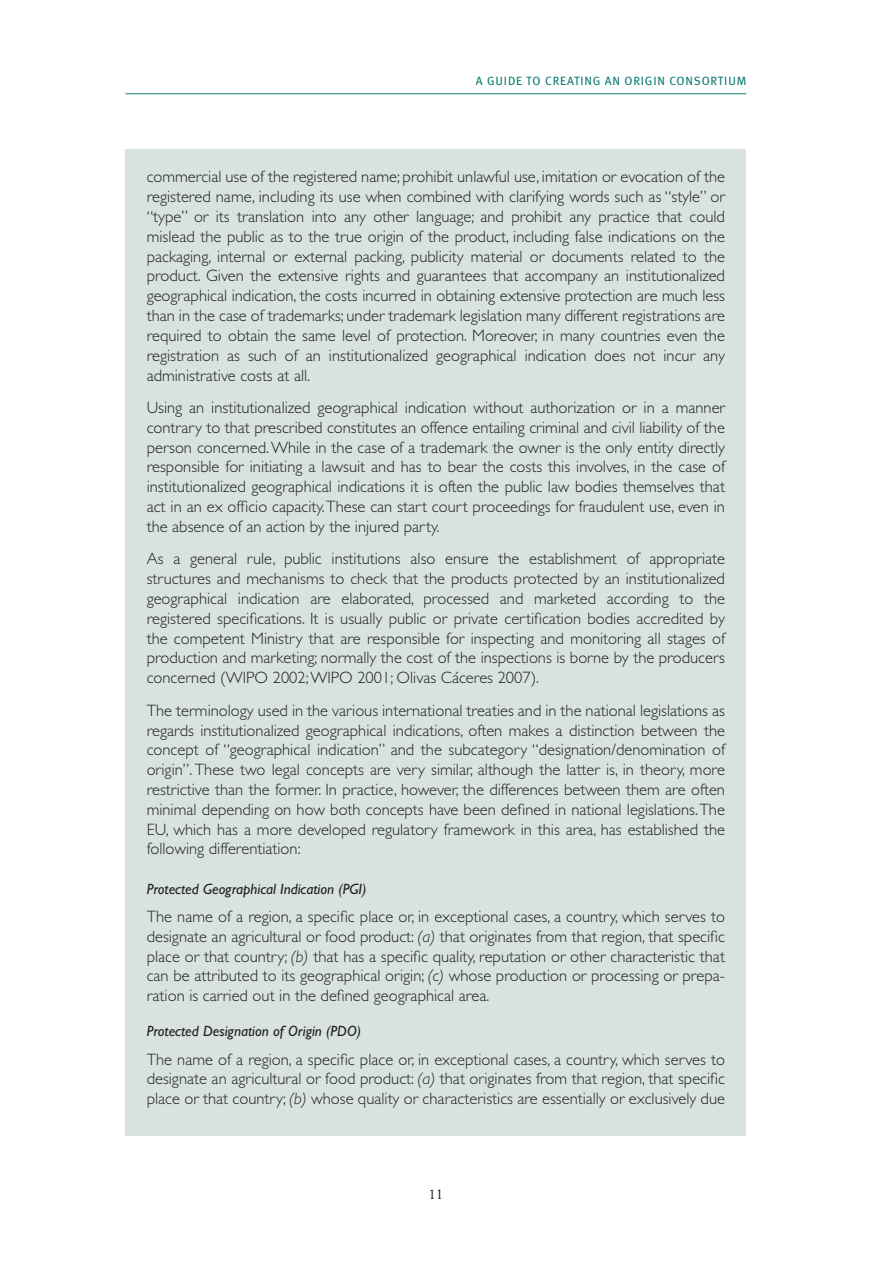
<style>
.page{position:relative;width:893px;height:1263px;background:#fff}
.page>*{position:absolute;margin:0;border:0;box-sizing:border-box;transform-origin:0 0}
.t1{font:300 16.5px/19.8px "Gill Sans";color:#231f20;text-align:justify}
.t2{font:italic 15px "Gill Sans";color:#231f20}
.t3{font:15px "Adobe Garamond Pro";color:#231f20}
.t4{font:12px "Meta Book LF";letter-spacing:.07em;color:#117f71}
.s1{font-style:italic}
</style>
<div class="page">
<hr style="left:125px;top:93px;width:621px;height:1px;background:#117f71">
<div style="left:125px;top:149px;width:621px;height:986px;background:#d8e3e1"></div>
<p class="t4" style="left:476px;top:74px;width:272px">A GUIDE TO CREATING AN ORIGIN CONSORTIUM</p>
<p class="t1" style="left:147px;top:167px;width:580px">commercial use of the registered name; prohibit unlawful use, imitation or evocation of the registered name, including its use when combined with clarifying words such as “style” or “type” or its translation into any other language; and prohibit any practice that could mislead the public as to the true origin of the product, including false indications on the packaging, internal or external packing, publicity material or documents related to the product. Given the extensive rights and guarantees that accompany an institutionalized geographical indication, the costs incurred in obtaining extensive protection are much less than in the case of trademarks; under trademark legislation many different registrations are required to obtain the same level of protection. Moreover, in many countries even the registration as such of an institutionalized geographical indication does not incur any administrative costs at all.</p>
<p class="t1" style="left:147px;top:398px;width:580px">Using an institutionalized geographical indication without authorization or in a manner contrary to that prescribed constitutes an offence entailing criminal and civil liability of the person concerned. While in the case of a trademark the owner is the only entity directly responsible for initiating a lawsuit and has to bear the costs this involves, in the case of institutionalized geographical indications it is often the public law bodies themselves that act in an ex officio capacity. These can start court proceedings for fraudulent use, even in the absence of an action by the injured party.</p>
<p class="t1" style="left:147px;top:549px;width:580px">As a general rule, public institutions also ensure the establishment of appropriate structures and mechanisms to check that the products protected by an institutionalized geographical indication are elaborated, processed and marketed according to the registered specifications. It is usually public or private certification bodies accredited by the competent Ministry that are responsible for inspecting and monitoring all stages of production and marketing; normally the cost of the inspections is borne by the producers concerned (WIPO 2002; WIPO 2001; Olivas Cáceres 2007).</p>
<p class="t1" style="left:147px;top:700px;width:580px">The terminology used in the various international treaties and in the national legislations as regards institutionalized geographical indications, often makes a distinction between the concept of “geographical indication” and the subcategory “designation/denomination of origin”. These two legal concepts are very similar, although the latter is, in theory, more restrictive than the former. In practice, however, the differences between them are often minimal depending on how both concepts have been defined in national legislations. The EU, which has a more developed regulatory framework in this area, has established the following differentiation:</p>
<p class="t2" style="left:147px;top:880px;width:221px">Protected Geographical Indication (PGI)</p>
<p class="t1" style="left:147px;top:907px;width:580px">The name of a region, a specific place or, in exceptional cases, a country, which serves to designate an agricultural or food product: <span class="s1">(a)</span> that originates from that region, that specific place or that country; <span class="s1">(b)</span> that has a specific quality, reputation or other characteristic that can be attributed to its geographical origin; <span class="s1">(c)</span> whose production or processing or prepa&shy;ration is carried out in the defined geographical area.</p>
<p class="t2" style="left:147px;top:1022px;width:216px">Protected Designation of Origin (PDO)</p>
<p class="t1" style="left:147px;top:1049px;width:580px">The name of a region, a specific place or, in exceptional cases, a country, which serves to designate an agricultural or food product: <span class="s1">(a)</span> that originates from that region, that specific place or that country; <span class="s1">(b)</span> whose quality or characteristics are essentially or exclusively due</p>
<p class="t3" style="left:428px;top:1185px;width:16px">11</p>
</div>
